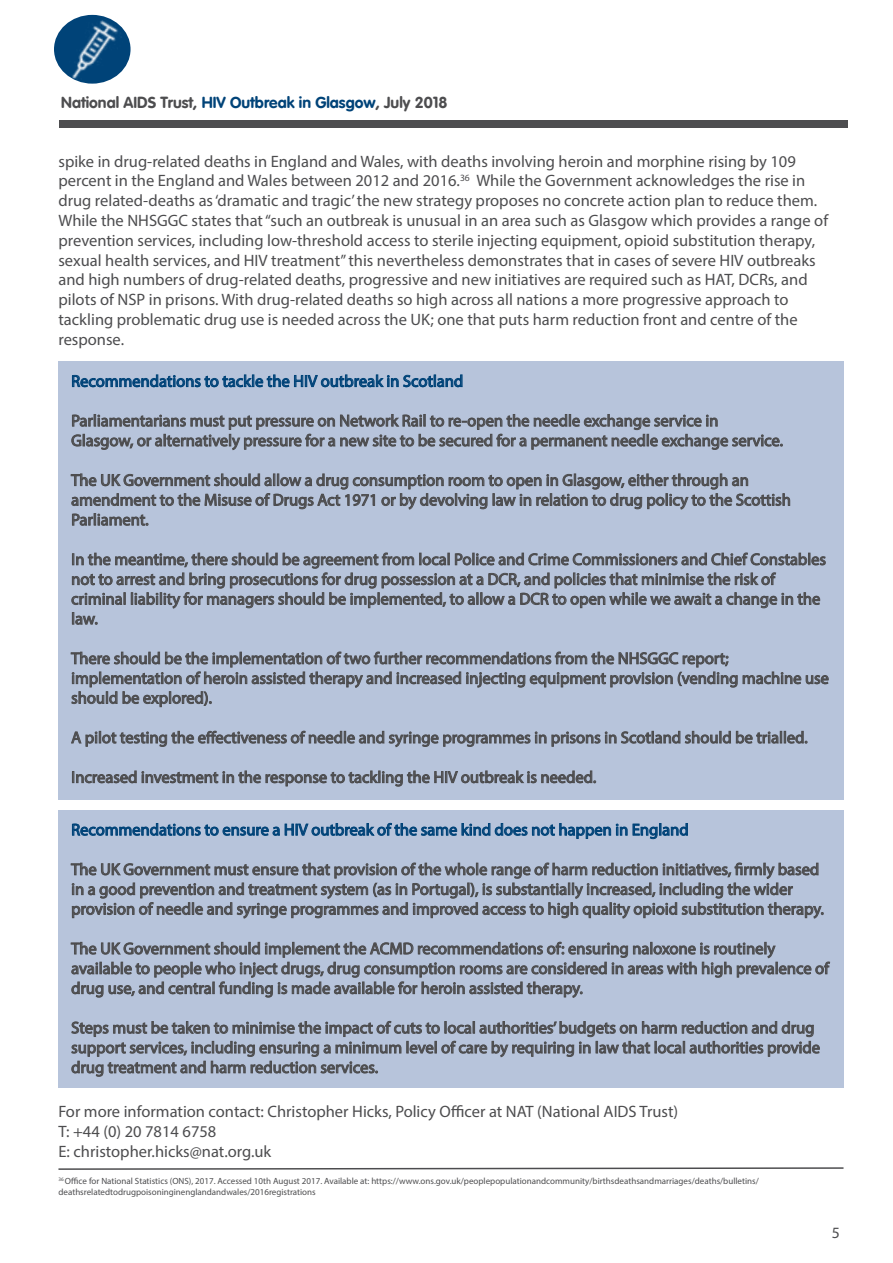
<style>
.page{position:relative;width:893px;height:1263px;background:#fff}
.page>*{position:absolute;margin:0;border:0;box-sizing:border-box;transform-origin:0 0}
.t1{font:16.5px/19.8px "Myriad Pro";color:#4d4d4f}
.t2{font:16.5px "Myriad Pro";color:#004378}
.t3{font:15.75px "VAG Rounded Bold";color:#4d4d4f}
.t4{font:15.75px "Myriad Pro";color:#4d4d4f}
.t5{font:9px/10.8px "Myriad Pro";color:#4d4d4f}
.s1{color:#004378}
</style>
<div class="page">
<div style="left:59px;top:120px;width:788px;height:8px;background:#4d4d4f"></div>
<div style="left:54px;top:15px;width:77px;height:69px;background:#004378;border-radius:50%"></div>
<img style="left:61px;top:15px;width:68px;height:67px">
<svg style="left:58px;top:1167px;width:786px;height:3px"></svg>
<div style="left:58px;top:361px;width:785px;height:438px;background:#b7c4db"></div>
<svg style="left:72px;top:374px;width:391px;height:14px"></svg>
<svg style="left:71px;top:414px;width:712px;height:37px"></svg>
<svg style="left:71px;top:473px;width:719px;height:53px"></svg>
<svg style="left:71px;top:552px;width:755px;height:73px"></svg>
<svg style="left:71px;top:651px;width:758px;height:56px"></svg>
<svg style="left:71px;top:730px;width:736px;height:18px"></svg>
<svg style="left:72px;top:770px;width:524px;height:17px"></svg>
<div style="left:58px;top:810px;width:785px;height:278px;background:#b7c4db"></div>
<svg style="left:72px;top:822px;width:616px;height:18px"></svg>
<svg style="left:71px;top:862px;width:752px;height:57px"></svg>
<svg style="left:71px;top:941px;width:759px;height:57px"></svg>
<svg style="left:71px;top:1020px;width:749px;height:57px"></svg>
<p class="t3" style="left:61px;top:93px;width:388px">National AIDS Trust, <span class="s1">HIV Outbreak in Glasgow</span>, July 2018</p>
<p class="t1" style="left:58px;top:151px;width:771px">spike in drug-related deaths in England and Wales, with deaths involving heroin and morphine rising by 109 percent in the England and Wales between 2012 and 2016.<sup>36</sup> While the Government acknowledges the rise in drug related-deaths as ‘dramatic and tragic’ the new strategy proposes no concrete action plan to reduce them.<br>While the NHSGGC states that “such an outbreak is unusual in an area such as Glasgow which provides a range of prevention services, including low-threshold access to sterile injecting equipment, opioid substitution therapy, sexual health services, and HIV treatment” this nevertheless demonstrates that in cases of severe HIV outbreaks and high numbers of drug-related deaths, progressive and new initiatives are required such as HAT, DCRs, and pilots of NSP in prisons. With drug-related deaths so high across all nations a more progressive approach to tackling problematic drug use is needed across the UK; one that puts harm reduction front and centre of the response.</p>
<p class="t2" style="left:71px;top:371px;width:394px">Recommendations to tackle the HIV outbreak in Scotland</p>
<p class="t1" style="left:71px;top:410px;width:713px">Parliamentarians must put pressure on Network Rail to re-open the needle exchange service in<br>Glasgow, or alternatively pressure for a new site to be secured for a permanent needle exchange service.</p>
<p class="t1" style="left:71px;top:470px;width:721px">The UK Government should allow a drug consumption room to open in Glasgow, either through an amendment to the Misuse of Drugs Act 1971 or by devolving law in relation to drug policy to the Scottish<br>Parliament.</p>
<p class="t1" style="left:71px;top:549px;width:756px">In the meantime, there should be agreement from local Police and Crime Commissioners and Chief Constables not to arrest and bring prosecutions for drug possession at a DCR, and policies that minimise the risk of criminal liability for managers should be implemented, to allow a DCR to open while we await a change in the law.</p>
<p class="t1" style="left:71px;top:648px;width:759px">There should be the implementation of two further recommendations from the NHSGGC report; implementation of heroin assisted therapy and increased injecting equipment provision (vending machine use should be explored).</p>
<p class="t1" style="left:71px;top:727px;width:738px">A pilot testing the effectiveness of needle and syringe programmes in prisons in Scotland should be trialled.</p>
<p class="t1" style="left:71px;top:767px;width:527px">Increased investment in the response to tackling the HIV outbreak is needed.</p>
<p class="t2" style="left:71px;top:819px;width:619px">Recommendations to ensure a HIV outbreak of the same kind does not happen in England</p>
<p class="t1" style="left:71px;top:859px;width:754px">The UK Government must ensure that provision of the whole range of harm reduction initiatives, firmly based in a good prevention and treatment system (as in Portugal), is substantially increased, including the wider provision of needle and syringe programmes and improved access to high quality opioid substitution therapy.</p>
<p class="t1" style="left:71px;top:938px;width:759px">The UK Government should implement the ACMD recommendations of: ensuring naloxone is routinely available to people who inject drugs, drug consumption rooms are considered in areas with high prevalence of drug use, and central funding is made available for heroin assisted therapy.</p>
<p class="t1" style="left:71px;top:1017px;width:750px">Steps must be taken to minimise the impact of cuts to local authorities’ budgets on harm reduction and drug support services, including ensuring a minimum level of care by requiring in law that local authorities provide drug treatment and harm reduction services.</p>
<p class="t1" style="left:58px;top:1101px;width:621px">For more information contact: Christopher Hicks, Policy Officer at NAT (National AIDS Trust)<br>T: +44 (0) 20 7814 6758<br>E: christopher.hicks@nat.org.uk</p>
<p class="t5" style="left:58px;top:1175px;width:702px"><sup>36</sup> Office for National Statistics (ONS), 2017. Accessed 10th August 2017. Available at: https://www.ons.gov.uk/peoplepopulationandcommunity/birthsdeathsandmarriages/deaths/bulletins/ deathsrelatedtodrugpoisoninginenglandandwales/2016registrations</p>
<p class="t4" style="left:832px;top:1223px;width:10px">5</p>
</div>
